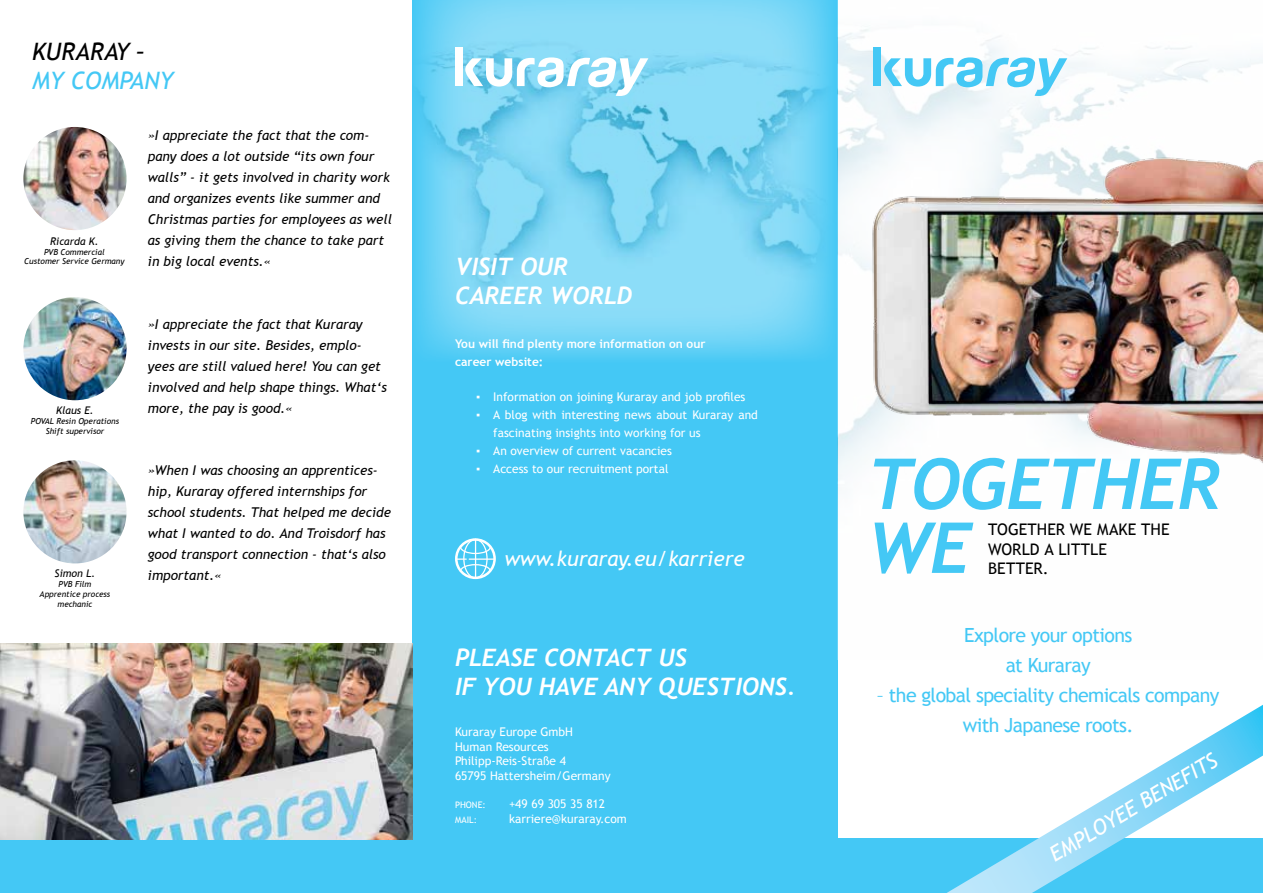
<style>
.page{position:relative;width:1263px;height:893px;background:#fff}
.page>*{position:absolute;margin:0;border:0;box-sizing:border-box;transform-origin:0 0}
.t1{font:italic 700 70.35px/63.9px "Trebuchet";letter-spacing:-.025em;color:#44c8f5}
.t2{font:italic 700 24px/28.8px "Trebuchet";color:#fff}
.t3{font:italic 24px "Trebuchet MS";color:#44c8f5}
.t4{font:italic 24px "Trebuchet MS";color:#000}
.t5{font:italic 21px "Trebuchet MS";color:#fff}
.t6{font:19.5px/30px "Trebuchet MS";letter-spacing:-.03em;color:#44c8f5;text-align:center}
.t7{font:16.05px/19.2px "Trebuchet MS";letter-spacing:.005em;color:#000}
.t8{font:italic 13.5px/21px "Trebuchet MS";color:#000}
.t9{font:12px/14.4px "Trebuchet MS";color:#fff}
.t10{font:700 12px/18px "Trebuchet MS";color:#fff}
.t11{font:italic 10.5px "Trebuchet MS";color:#000}
.t12{font:9px "Trebuchet MS";color:#fff}
.t13{font:italic 8.25px/9.9px "Trebuchet MS";color:#000;text-align:center}
</style>
<div class="page">
<div style="left:412px;top:0;width:426px;height:876px;background:#44c8f5"></div>
<img style="left:416px;top:0;width:422px;height:358px">
<img style="left:704px;top:57px;width:559px;height:425px">
<div style="left:0;top:839px;width:1263px;height:54px;background:#44c8f5"></div>
<div style="left:455px;top:48px;width:7px;height:38px;background:#fff"></div>
<svg style="left:465px;top:57px;width:183px;height:39px;background:#ace2f5"></svg>
<div style="left:874px;top:48px;width:7px;height:38px;background:#44c8f5"></div>
<svg style="left:884px;top:57px;width:183px;height:39px"></svg>
<svg style="left:455px;top:538px;width:41px;height:41px"></svg>
<svg style="left:946px;top:705px;width:317px;height:188px"></svg>
<img style="left:23px;top:127px;width:104px;height:103px;border-radius:52px">
<img style="left:23px;top:297px;width:104px;height:103px;border-radius:52px">
<img style="left:23px;top:460px;width:104px;height:103px;border-radius:52px">
<img style="left:0;top:644px;width:412px;height:195px">
<h2 class="t4" style="left:32px;top:37px;width:115px">KURARAY –</h2>
<h2 class="t3" style="left:32px;top:66px;width:143px">MY COMPANY</h2>
<p class="t11" style="left:50px;top:235px;width:50px">Ricarda K.</p>
<p class="t13" style="left:24px;top:247px;width:102px">PVB Commercial<br>Customer Service Germany</p>
<p class="t11" style="left:56px;top:404px;width:39px">Klaus E.</p>
<p class="t13" style="left:31px;top:416px;width:90px">POVAL Resin Operations<br>Shift supervisor</p>
<p class="t11" style="left:55px;top:567px;width:42px">Simon L.</p>
<p class="t13" style="left:40px;top:579px;width:72px">PVB Film<br>Apprentice process mechanic</p>
<p class="t8" style="left:148px;top:125px;width:246px">»I appreciate the fact that the com&shy;pany does a lot outside “its own four walls” - it gets involved in charity work and organizes events like summer and Christmas parties for employees as well as giving them the chance to take part in big local events.«</p>
<p class="t8" style="left:148px;top:314px;width:240px">»I appreciate the fact that Kuraray invests in our site. Besides, emplo&shy;yees are still valued here! You can get involved and help shape things. What‘s more, the pay is good.«</p>
<p class="t8" style="left:148px;top:460px;width:245px">»When I was choosing an apprentices&shy;hip, Kuraray offered internships for school students. That helped me decide what I wanted to do. And Troisdorf has good transport connection - that‘s also important.«</p>
<h2 class="t2" style="left:455px;top:252px;width:178px">VISIT OUR<br>CAREER WORLD</h2>
<p class="t10" style="left:455px;top:335px;width:252px">You will find plenty more information on our career website:</p>
<p class="t9" style="left:476px;top:389px;width:271px">▪ Information on joining Kuraray and job profiles</p>
<p class="t9" style="left:493px;top:405px;width:266px;line-height:18px;text-indent:-17px">▪ A blog with interesting news about Kuraray and fascinating insights into working for us</p>
<p class="t9" style="left:476px;top:443px;width:197px">▪ An overview of current vacancies</p>
<p class="t9" style="left:476px;top:461px;width:194px">▪ Access to our recruitment portal</p>
<h3 class="t5" style="left:504px;top:546px;width:242px">www.kuraray.eu/karriere</h3>
<h2 class="t2" style="left:455px;top:643px;width:342px">PLEASE CONTACT US<br>IF YOU HAVE ANY QUESTIONS.</h2>
<p class="t9" style="left:455px;top:725px;width:157px">Kuraray Europe GmbH<br>Human Resources<br>Philipp-Reis-Straße 4<br>65795 Hattersheim/Germany</p>
<p class="t12" style="left:455px;top:800px;width:32px">PHONE:</p>
<p class="t9" style="left:509px;top:797px;width:98px">+49 69 305 35 812</p>
<p class="t12" style="left:455px;top:814px;width:24px">MAIL:</p>
<p class="t9" style="left:509px;top:811px;width:119px">karriere@kuraray.com</p>
<h1 class="t1" style="left:867px;top:453px;width:356px">TOGETHER<br>WE</h1>
<p class="t7" style="left:988px;top:520px;width:183px">TOGETHER WE MAKE THE<br>WORLD A LITTLE<br>BETTER.</p>
<h3 class="t6" style="left:964px;top:620px;width:170px">Explore your options at Kuraray</h3>
<h3 class="t6" style="left:877px;top:680px;width:344px">– the global speciality chemicals company with Japanese roots.</h3>
<h3 class="t5" style="left:1045px;top:846px;width:193px;rotate:-31deg">EMPLOYEE BENEFITS</h3>
</div>
